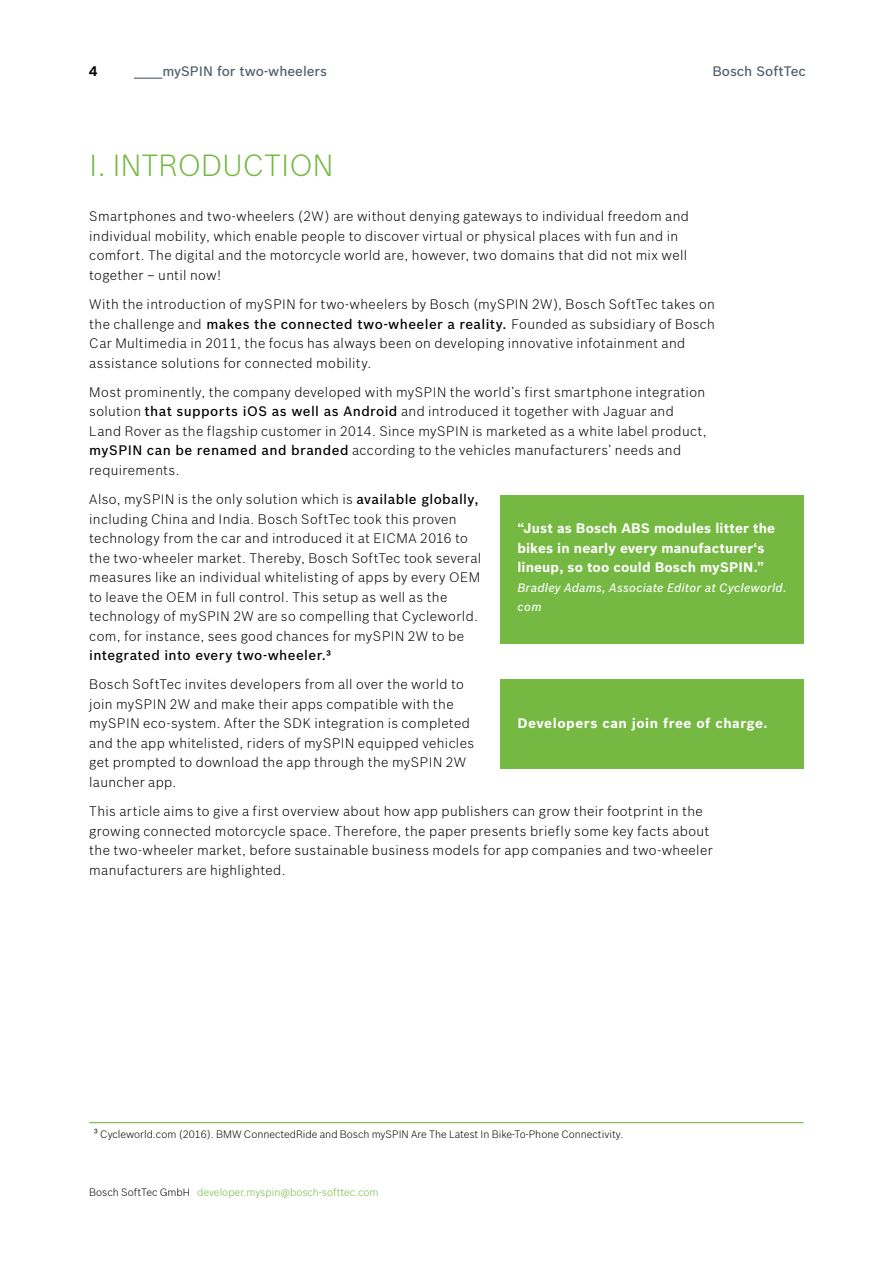
<style>
.page{position:relative;width:893px;height:1263px;background:#fff}
.page>*{position:absolute;margin:0;border:0;box-sizing:border-box;transform-origin:0 0}
.t1{font:300 30px "Bosch Sans";color:#75b842}
.Copy_Linksbündig{font:300 13.5px/19.5px "Bosch Sans";letter-spacing:.03em;color:#000}
.Infobox_Bold{font:700 13.5px/19.5px "Bosch Sans";letter-spacing:.01em;color:#fff}
.t2{font:500 13.5px "Bosch Sans";color:#515f6b}
.Copy_Bold{font:700 13.5px "Bosch Sans";letter-spacing:.04em;color:#fff}
.t3{font:700 13.5px "Bosch Sans";color:#000}
.Copy_Bold-2{font:italic 500 12px/19.5px "Bosch Sans";letter-spacing:.01em;color:#fff}
.fussnote{font:300 10.5px "Bosch Sans";color:#000}
.t4{font:300 10.5px "Bosch Sans";color:#75b842}
.s1{font-weight:500}
.s2{color:#000}
</style>
<div class="page">
<hr style="left:89px;top:1122px;width:715px;height:1px;background:#75b842">
<div style="left:500px;top:495px;width:304px;height:149px;background:#75b842"></div>
<div style="left:500px;top:679px;width:304px;height:90px;background:#75b842"></div>
<svg style="left:134px;top:78px;width:28px;height:1px"></svg>
<p class="t3" style="left:89px;top:61px;width:10px">4</p>
<p class="t2" style="left:162px;top:61px;width:166px">mySPIN for two-wheelers</p>
<p class="t2" style="left:712px;top:61px;width:95px">Bosch SoftTec</p>
<p class="t1" style="left:89px;top:144px;width:246px">I. INTRODUCTION</p>
<p class="Copy_Linksbündig" style="left:89px;top:206px;width:601px">Smartphones and two-wheelers (2W) are without denying gateways to individual freedom and individual mobility, which enable people to discover virtual or physical places with fun and in comfort. The digital and the motorcycle world are, however, two domains that did not mix well together – until now!</p>
<p class="Copy_Linksbündig" style="left:89px;top:294px;width:627px">With the introduction of mySPIN for two-wheelers by Bosch (mySPIN 2W), Bosch SoftTec takes on the challenge and <span class="s1">makes the connected two-wheeler a reality.</span> Founded as subsidiary of Bosch Car Multimedia in 2011, the focus has always been on developing innovative infotainment and assistance solutions for connected mobility.</p>
<p class="Copy_Linksbündig" style="left:89px;top:381px;width:619px">Most prominently, the company developed with mySPIN the world’s first smartphone integration solution <span class="s1">that supports iOS as well as Android</span> and introduced it together with Jaguar and Land Rover as the flagship customer in 2014. Since mySPIN is marketed as a white label product, <span class="s1">mySPIN can be renamed and branded</span> according to the vehicles manufacturers’ needs and requirements.</p>
<p class="Copy_Linksbündig" style="left:89px;top:489px;width:394px">Also, mySPIN is the only solution which is <span class="s1">available globally, </span>including China and India. Bosch SoftTec took this proven technology from the car and introduced it at EICMA 2016 to the two-wheeler market. Thereby, Bosch SoftTec took several measures like an individual whitelisting of apps by every OEM to leave the OEM in full control. This setup as well as the technology of mySPIN 2W are so compelling that Cycleworld. com, for instance, sees good chances for mySPIN 2W to be <span class="s1">integrated into every two-wheeler.3</span></p>
<p class="Copy_Linksbündig" style="left:89px;top:674px;width:386px">Bosch SoftTec invites developers from all over the world to join mySPIN 2W and make their apps compatible with the mySPIN eco-system. After the SDK integration is completed and the app whitelisted, riders of mySPIN equipped vehicles get prompted to download the app through the mySPIN 2W launcher app.</p>
<p class="Copy_Linksbündig" style="left:89px;top:801px;width:625px">This article aims to give a first overview about how app publishers can grow their footprint in the growing connected motorcycle space. Therefore, the paper presents briefly some key facts about the two-wheeler market, before sustainable business models for app companies and two-wheeler manufacturers are highlighted.</p>
<p class="Infobox_Bold" style="left:517px;top:518px;width:259px">“Just as Bosch ABS modules litter the bikes in nearly every manufacturer‘s lineup, so too could Bosch mySPIN.”</p>
<p class="Copy_Bold-2" style="left:517px;top:577px;width:271px">Bradley Adams, Associate Editor at Cycleworld. com</p>
<p class="Copy_Bold" style="left:517px;top:713px;width:252px">Developers can join free of charge.</p>
<p class="fussnote" style="left:94px;top:1127px;width:531px">³ Cycleworld.com (2016). BMW ConnectedRide and Bosch mySPIN Are The Latest In Bike-To-Phone Connectivity.</p>
<p class="t4" style="left:89px;top:1185px;width:291px"><span class="s2">Bosch SoftTec GmbH</span> developer.myspin@bosch-softtec.com</p>
</div>
